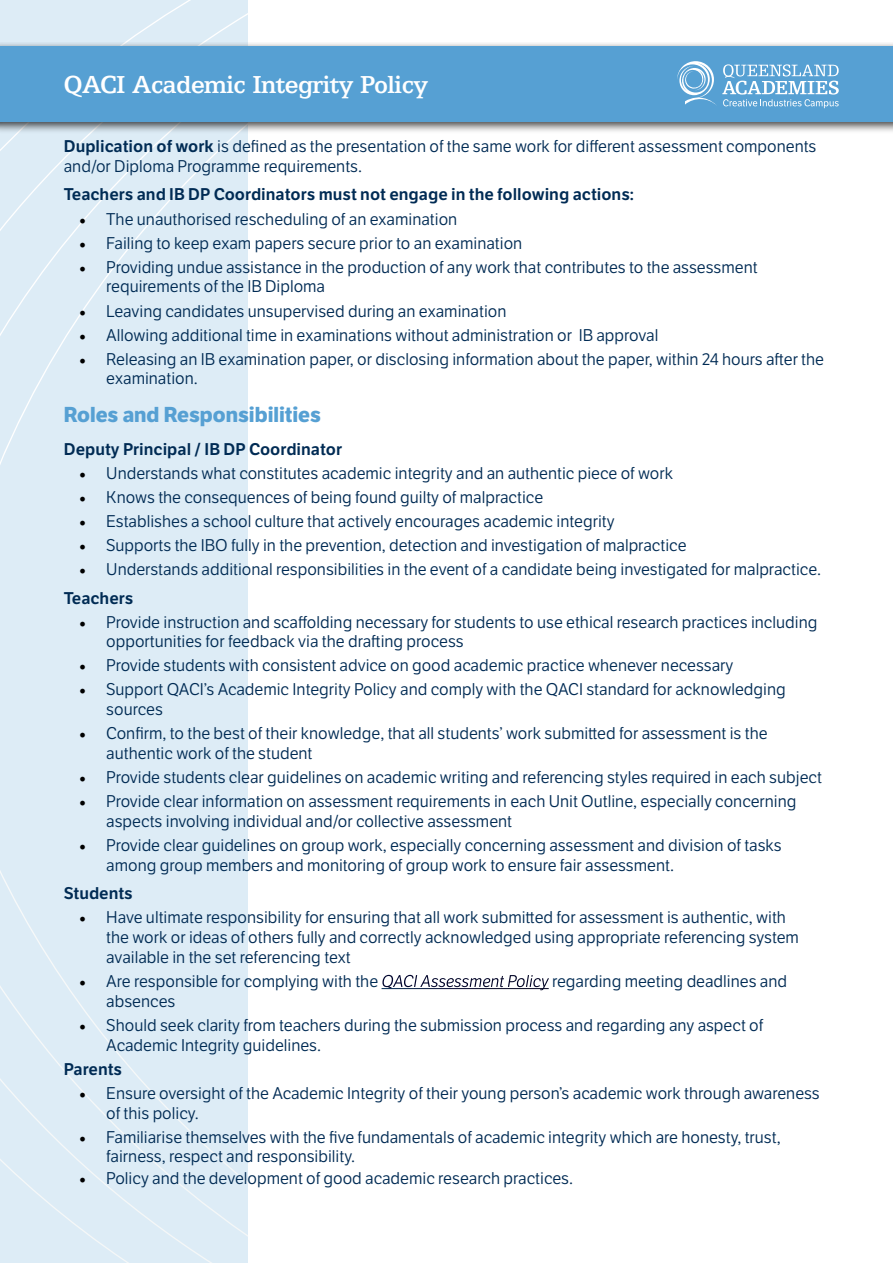
<style>
.page{position:relative;width:893px;height:1263px;background:#fff}
.page>*{position:absolute;margin:0;border:0;box-sizing:border-box;transform-origin:0 0}
.t1{font:500 24px "Egyptian 505 SBOP";letter-spacing:-.02em;color:#fff}
.t2{font:700 21px "LFT Etica";color:#56a0d3}
.t3{font:16.5px/19.8px "LFT Etica";color:#002b54}
.t4{font:600 16.5px "LFT Etica";color:#002b54}
.s1{font-weight:600}
.s2{font-family:"Minion Pro";font-size:18px;color:#000}
.s3{font-style:italic;color:#fff}
</style>
<div class="page">
<div style="left:0;top:0;width:248px;height:1263px;background:#ddecf6"></div>
<svg style="left:0;top:250px;width:128px;height:111px"></svg>
<svg style="left:0;top:13px;width:248px;height:237px"></svg>
<svg style="left:0;top:0;width:213px;height:167px"></svg>
<svg style="left:0;top:963px;width:248px;height:274px"></svg>
<svg style="left:0;top:1060px;width:233px;height:203px"></svg>
<svg style="left:0;top:1144px;width:149px;height:119px"></svg>
<div style="left:0;top:42px;width:893px;height:91px;background:#000;opacity:.75"></div>
<div style="left:0;top:47px;width:893px;height:75px;background:#56a0d3"></div>
<svg style="left:677px;top:61px;width:162px;height:47px"></svg>
<h1 class="t1" style="left:64px;top:71px;width:366px">QACI Academic Integrity Policy</h1>
<p class="t3" style="left:64px;top:137px;width:754px"><span class="s1">Duplication of work</span> is defined as the presentation of the same work for different assessment components and/or Diploma Programme requirements.</p>
<p class="t4" style="left:64px;top:185px;width:572px">Teachers and IB DP Coordinators must not engage in the following actions:</p>
<p class="t3" style="left:79px;top:209px;width:379px"><span class="s2">•</span> The unauthorised rescheduling of an examination</p>
<p class="t3" style="left:79px;top:233px;width:444px"><span class="s2">•</span> Failing to keep exam papers secure prior to an examination</p>
<p class="t3" style="left:106px;top:257px;width:653px;text-indent:-27px"><span class="s2">•</span> Providing undue assistance in the production of any work that contributes to the assessment requirements of the IB Diploma</p>
<p class="t3" style="left:79px;top:301px;width:429px"><span class="s2">•</span> Leaving candidates unsupervised during an examination</p>
<p class="t3" style="left:79px;top:325px;width:580px"><span class="s2">•</span> Allowing additional time in examinations without administration or IB approval</p>
<p class="t3" style="left:106px;top:349px;width:719px;text-indent:-27px"><span class="s2">•</span> Releasing an IB examination paper, or disclosing information about the paper, within 24 hours after the examination.</p>
<p class="t2" style="left:64px;top:402px;width:259px">Roles and Responsibilities</p>
<p class="t4" style="left:64px;top:439px;width:280px">Deputy Principal / IB DP Coordinator</p>
<p class="t3" style="left:79px;top:464px;width:595px"><span class="s2">•</span> Understands what constitutes academic integrity and an authentic piece of work</p>
<p class="t3" style="left:79px;top:488px;width:465px"><span class="s2">•</span> Knows the consequences of being found guilty of malpractice</p>
<p class="t3" style="left:79px;top:512px;width:537px"><span class="s2">•</span> Establishes a school culture that actively encourages academic integrity</p>
<p class="t3" style="left:79px;top:536px;width:609px"><span class="s2">•</span> Supports the IBO fully in the prevention, detection and investigation of malpractice</p>
<p class="t3" style="left:64px;top:556px;width:759px;line-height:28.3px;text-indent:16px"><span class="s2">•</span> Understands additional responsibilities in the event of a candidate being investigated for malpractice.<br><span class="s1">Teachers</span></p>
<p class="t3" style="left:106px;top:612px;width:713px;text-indent:-27px"><span class="s2">•</span> Provide instruction and scaffolding necessary for students to use ethical research practices including opportunities for feedback via the drafting process</p>
<p class="t3" style="left:79px;top:656px;width:656px"><span class="s2">•</span> Provide students with consistent advice on good academic practice whenever necessary</p>
<p class="t3" style="left:106px;top:680px;width:681px;text-indent:-27px"><span class="s2">•</span> Support QACI’s Academic Integrity Policy and comply with the QACI standard for acknowledging sources</p>
<p class="t3" style="left:106px;top:724px;width:663px;text-indent:-27px"><span class="s2">•</span> Confirm, to the best of their knowledge, that all students’ work submitted for assessment is the authentic work of the student</p>
<p class="t3" style="left:79px;top:768px;width:744px"><span class="s2">•</span> Provide students clear guidelines on academic writing and referencing styles required in each subject</p>
<p class="t3" style="left:106px;top:792px;width:692px;text-indent:-27px"><span class="s2">•</span> Provide clear information on assessment requirements in each Unit Outline, especially concerning aspects involving individual and/or collective assessment</p>
<p class="t3" style="left:106px;top:836px;width:677px;text-indent:-27px"><span class="s2">•</span> Provide clear guidelines on group work, especially concerning assessment and division of tasks among group members and monitoring of group work to ensure fair assessment.</p>
<p class="t4" style="left:64px;top:883px;width:71px">Students</p>
<p class="t3" style="left:106px;top:908px;width:694px;text-indent:-27px"><span class="s2">•</span> Have ultimate responsibility for ensuring that all work submitted for assessment is authentic, with the work or ideas of others fully and correctly acknowledged using appropriate referencing system available in the set referencing text</p>
<p class="t3" style="left:106px;top:972px;width:682px;text-indent:-27px"><span class="s2">•</span> Are responsible for complying with the <span class="s3">QACI Assessment Policy</span> regarding meeting deadlines and absences</p>
<p class="t3" style="left:106px;top:1015px;width:658px;text-indent:-27px"><span class="s2">•</span> Should seek clarity from teachers during the submission process and regarding any aspect of<br>Academic Integrity guidelines.</p>
<p class="t4" style="left:64px;top:1059px;width:60px">Parents</p>
<p class="t3" style="left:106px;top:1083px;width:715px;text-indent:-27px"><span class="s2">•</span> Ensure oversight of the Academic Integrity of their young person’s academic work through awareness of this policy.</p>
<p class="t3" style="left:106px;top:1127px;width:676px;text-indent:-27px"><span class="s2">•</span> Familiarise themselves with the five fundamentals of academic integrity which are honesty, trust, fairness, respect and responsibility.</p>
<p class="t3" style="left:79px;top:1169px;width:495px"><span class="s2">•</span> Policy and the development of good academic research practices.</p>
</div>
